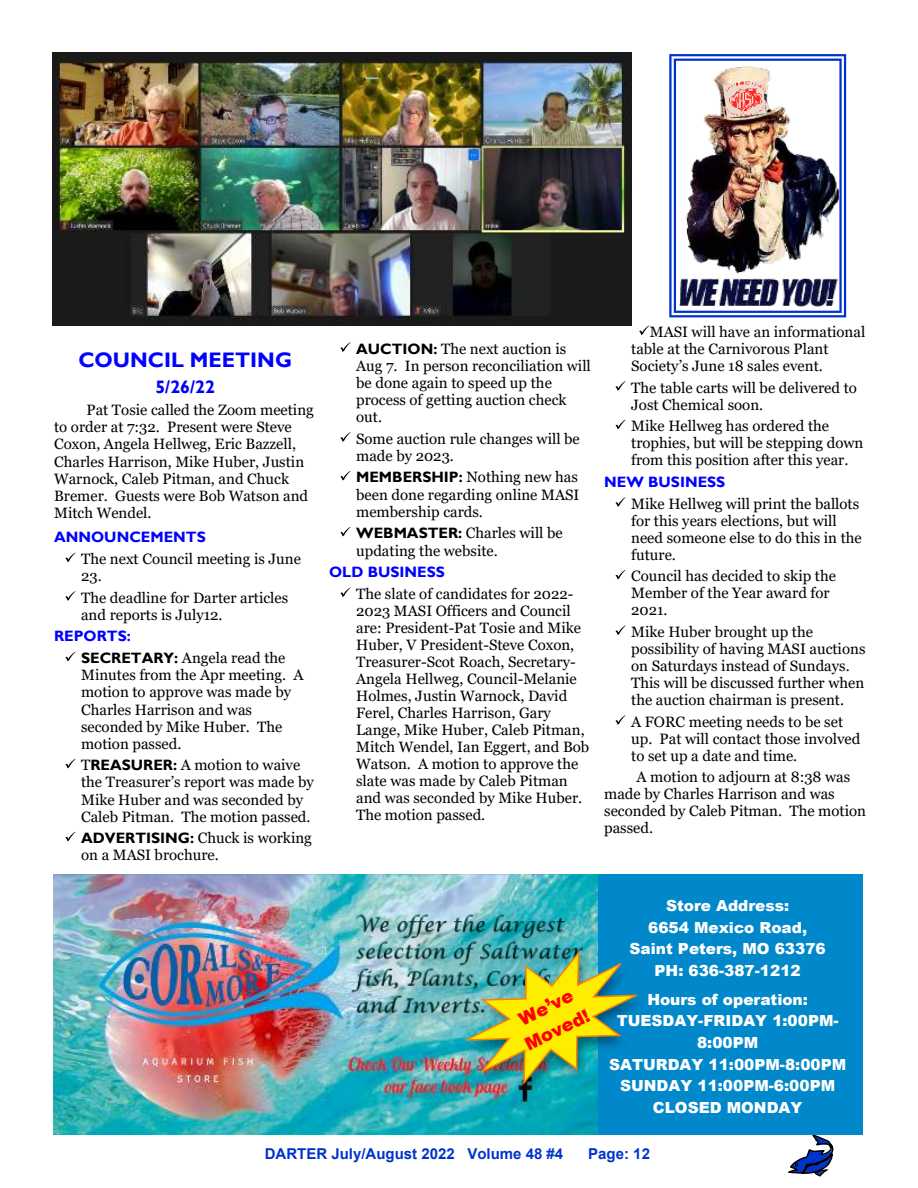
<style>
.page{position:relative;width:918px;height:1188px;background:#fff}
.page>*{position:absolute;margin:0;border:0;box-sizing:border-box;transform-origin:0 0}
.t1{font:700 21px "Gill Sans";color:#00f}
.t2{font:900 18px/25.3px "Arial";color:#f00;text-align:center}
.t3{font:700 18px "Gill Sans";color:#00f}
.t4{font:900 15.3px/21.6px "Arial";color:#fff;text-align:center}
.t5{font:15px/17.1px "Georgia";color:#000}
.t6{font:700 15px "Gill Sans";color:#00f}
.t7{font:700 15px "Arial";color:#03c}
.s1{font-family:"Gill Sans";font-weight:700}
</style>
<div class="page">
<svg style="left:788px;top:1135px;width:46px;height:42px"></svg>
<svg style="left:669px;top:54px;width:177px;height:263px"></svg>
<img style="left:679px;top:67px;width:161px;height:240px">
<img style="left:721px;top:80px;width:46px;height:43px">
<img style="left:53px;top:53px;width:578px;height:272px">
<svg style="left:65px;top:553px;width:10px;height:9px"></svg>
<svg style="left:65px;top:591px;width:10px;height:10px"></svg>
<svg style="left:65px;top:652px;width:10px;height:9px"></svg>
<svg style="left:65px;top:759px;width:10px;height:9px"></svg>
<svg style="left:65px;top:832px;width:10px;height:9px"></svg>
<svg style="left:340px;top:342px;width:11px;height:10px"></svg>
<svg style="left:340px;top:432px;width:11px;height:10px"></svg>
<svg style="left:340px;top:471px;width:11px;height:10px"></svg>
<svg style="left:340px;top:527px;width:11px;height:9px"></svg>
<svg style="left:340px;top:587px;width:11px;height:10px"></svg>
<svg style="left:639px;top:325px;width:10px;height:10px"></svg>
<svg style="left:615px;top:381px;width:11px;height:10px"></svg>
<svg style="left:615px;top:420px;width:11px;height:9px"></svg>
<svg style="left:615px;top:497px;width:11px;height:10px"></svg>
<svg style="left:615px;top:570px;width:11px;height:9px"></svg>
<svg style="left:615px;top:625px;width:11px;height:10px"></svg>
<svg style="left:615px;top:715px;width:11px;height:10px"></svg>
<div style="left:437px;top:874px;width:426px;height:261px;background:#0088cb"></div>
<img style="left:53px;top:875px;width:545px;height:260px">
<img style="left:341px;top:896px;width:257px;height:175px">
<img style="left:431px;top:916px;width:167px;height:218px">
<img style="left:459px;top:948px;width:179px;height:139px">
<h1 class="t1" style="left:78px;top:352px;width:215px">COUNCIL MEETING</h1>
<p class="t3" style="left:155px;top:381px;width:61px">5/26/22</p>
<p class="t5" style="left:54px;top:403px;width:261px;text-indent:32px">Pat Tosie called the Zoom meeting to order at 7:32. Present were Steve<br>Coxon, Angela Hellweg, Eric Bazzell,<br>Charles Harrison, Mike Huber, Justin<br>Warnock, Caleb Pitman, and Chuck<br>Bremer. Guests were Bob Watson and<br>Mitch Wendel.</p>
<p class="t6" style="left:54px;top:532px;width:153px">ANNOUNCEMENTS</p>
<p class="t5" style="left:81px;top:551px;width:221px">The next Council meeting is June<br>23.</p>
<p class="t5" style="left:81px;top:590px;width:209px">The deadline for Darter articles and reports is July12.</p>
<p class="t6" style="left:54px;top:631px;width:78px">REPORTS:</p>
<p class="t5" style="left:81px;top:651px;width:224px"><span class="s1">SECRETARY:</span> Angela read the<br>Minutes from the Apr meeting. A motion to approve was made by<br>Charles Harrison and was seconded by Mike Huber. The motion passed.</p>
<p class="t5" style="left:81px;top:758px;width:234px">T<span class="s1">REASURER:</span> A motion to waive the Treasurer’s report was made by<br>Mike Huber and was seconded by<br>Caleb Pitman. The motion passed.</p>
<p class="t5" style="left:81px;top:831px;width:232px"><span class="s1">ADVERTISING:</span> Chuck is working on a MASI brochure.</p>
<p class="t5" style="left:356px;top:341px;width:236px"><span class="s1">AUCTION:</span> The next auction is<br>Aug 7. In person reconciliation will be done again to speed up the process of getting auction check out.</p>
<p class="t5" style="left:356px;top:431px;width:225px">Some auction rule changes will be made by 2023.</p>
<p class="t5" style="left:356px;top:470px;width:225px;text-align:justify"><span class="s1">MEMBERSHIP:</span> Nothing new has been done regarding online MASI membership cards.</p>
<p class="t5" style="left:356px;top:526px;width:208px"><span class="s1">WEBMASTER:</span> Charles will be updating the website.</p>
<p class="t6" style="left:329px;top:567px;width:117px">OLD BUSINESS</p>
<p class="t5" style="left:356px;top:586px;width:235px">The slate of candidates for 2022-<br>2023 MASI Officers and Council are: President-Pat Tosie and Mike<br>Huber, V President-Steve Coxon,<br>Treasurer-Scot Roach, Secretary-<br>Angela Hellweg, Council-Melanie<br>Holmes, Justin Warnock, David<br>Ferel, Charles Harrison, Gary<br>Lange, Mike Huber, Caleb Pitman,<br>Mitch Wendel, Ian Eggert, and Bob<br>Watson. A motion to approve the slate was made by Caleb Pitman and was seconded by Mike Huber.<br>The motion passed.</p>
<p class="t5" style="left:631px;top:324px;width:236px;text-indent:19px">MASI will have an informational table at the Carnivorous Plant<br>Society’s June 18 sales event.</p>
<p class="t5" style="left:631px;top:380px;width:227px">The table carts will be delivered to<br>Jost Chemical soon.</p>
<p class="t5" style="left:631px;top:419px;width:234px">Mike Hellweg has ordered the trophies, but will be stepping down from this position after this year.</p>
<p class="t6" style="left:604px;top:477px;width:123px">NEW BUSINESS</p>
<p class="t5" style="left:631px;top:496px;width:232px">Mike Hellweg will print the ballots for this years elections, but will need someone else to do this in the future.</p>
<p class="t5" style="left:631px;top:569px;width:206px">Council has decided to skip the<br>Member of the Year award for<br>2021.</p>
<p class="t5" style="left:631px;top:624px;width:236px">Mike Huber brought up the possibility of having MASI auctions on Saturdays instead of Sundays.<br>This will be discussed further when the auction chairman is present.</p>
<p class="t5" style="left:631px;top:714px;width:231px">A FORC meeting needs to be set up. Pat will contact those involved to set up a date and time.</p>
<p class="t5" style="left:604px;top:770px;width:263px;text-indent:32px">A motion to adjourn at 8:38 was made by Charles Harrison and was seconded by Caleb Pitman. The motion passed.</p>
<p class="t2" style="left:510px;top:1013px;width:71px;rotate:-26deg">We’ve<br>Moved!</p>
<p class="t4" style="left:630px;top:896px;width:198px">Store Address:<br>6654 Mexico Road,<br>Saint Peters, MO 63376<br>PH: 636-387-1212</p>
<p class="t4" style="left:609px;top:990px;width:239px">Hours of operation:<br>TUESDAY-FRIDAY 1:00PM-<br>8:00PM<br>SATURDAY 11:00PM-8:00PM<br>SUNDAY 11:00PM-6:00PM<br>CLOSED MONDAY</p>
<p class="t7" style="left:265px;top:1148px;width:300px">DARTER July/August 2022 Volume 48 #4</p>
<p class="t7" style="left:588px;top:1148px;width:63px">Page: 12</p>
</div>
